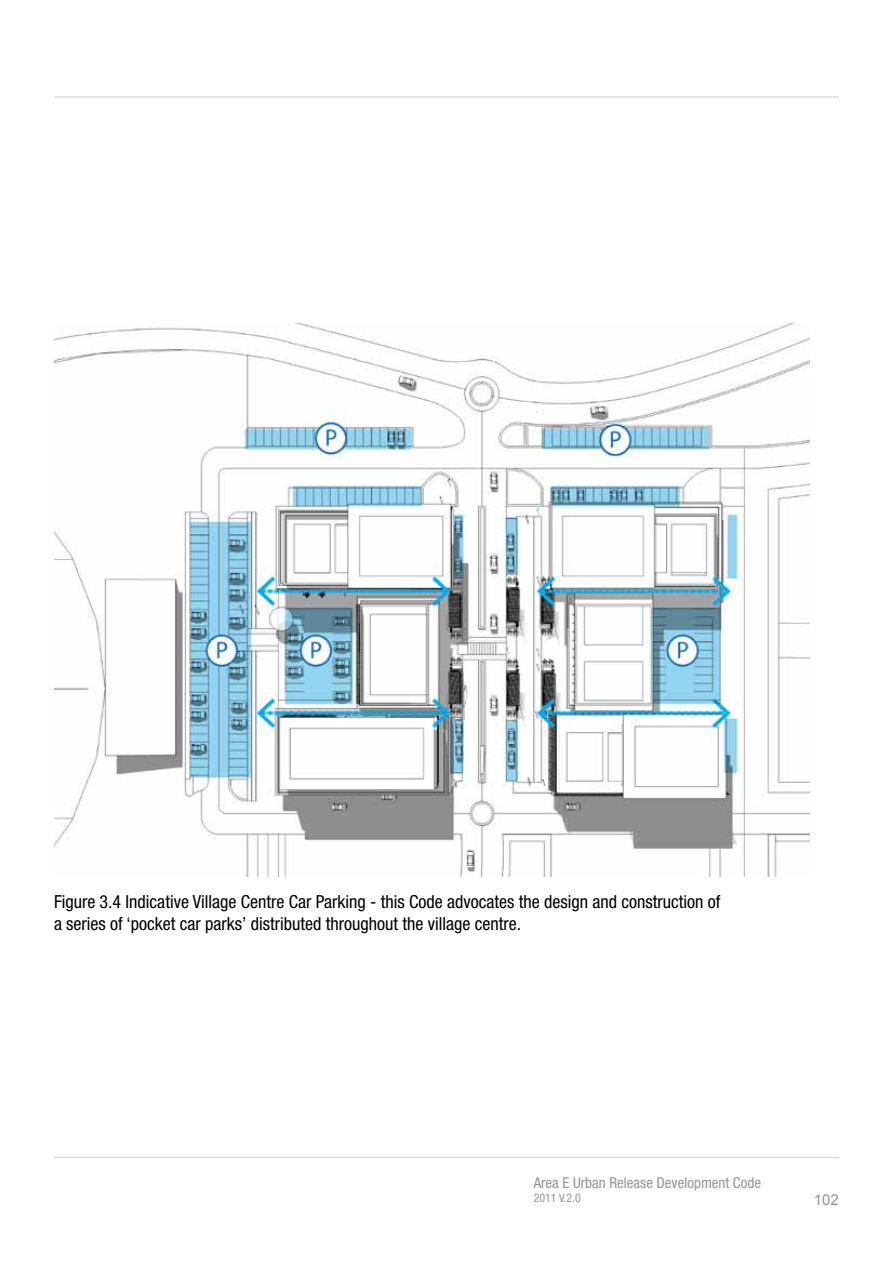
<style>
.page{position:relative;width:893px;height:1263px;background:#fff}
.page>*{position:absolute;margin:0;border:0;box-sizing:border-box;transform-origin:0 0}
.t1{font:condensed 18px/21.6px "Helvetica Neue LT Std";color:#000}
.t2{font:condensed 15px "Helvetica Neue LT Std";color:#939598}
.t3{font:15px "Arial";color:#939598}
.t4{font:condensed 12px "Helvetica Neue LT Std";color:#939598}
</style>
<div class="page">
<hr style="left:54px;top:96px;width:785px;height:2px;background:#bdb6b3">
<hr style="left:54px;top:1157px;width:785px;height:1px;background:#bdb6b3">
<img style="left:54px;top:323px;width:755px;height:553px">
<p class="t1" style="left:54px;top:891px;width:668px">Figure 3.4 Indicative Village Centre Car Parking - this Code advocates the design and construction of a series of ‘pocket car parks’ distributed throughout the village centre.</p>
<p class="t2" style="left:534px;top:1173px;width:229px">Area E Urban Release Development Code</p>
<p class="t4" style="left:534px;top:1191px;width:49px">2011 V.2.0</p>
<p class="t3" style="left:814px;top:1189px;width:27px">102</p>
</div>
